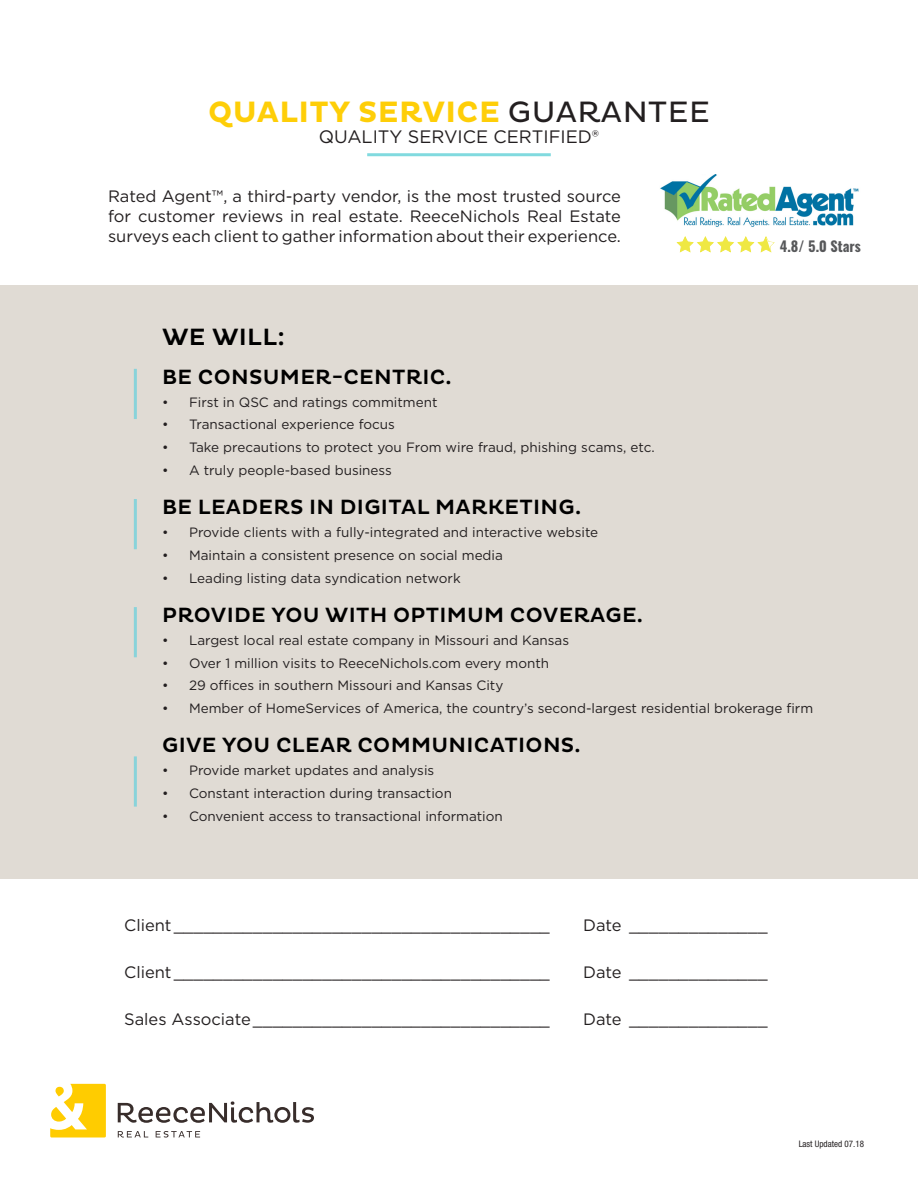
<style>
.page{position:relative;width:918px;height:1188px;background:#fff}
.page>*{position:absolute;margin:0;border:0;box-sizing:border-box;transform-origin:0 0}
.t1{font:700 30px "Pluto";letter-spacing:.015em;color:#fece08}
.t2{font:500 24px "Pluto";letter-spacing:.015em;color:#000}
.t3{font:500 21px "Pluto";letter-spacing:.015em;color:#000}
.t4{font:18px "Gotham";color:#231f20}
.t5{font:16.5px/19.8px "Gotham";color:#231f20;text-align:justify}
.t6{font:700 14.25px "Oswald";color:#57585a}
.t7{font:13.5px "Gotham";color:#231f20}
.t8{font:condensed 9px "Helvetica Neue LT Std";color:#231f20}
.s1{font-weight:400;color:#231f20}
</style>
<div class="page">
<div style="left:0;top:285px;width:918px;height:594px;background:#e0dbd4"></div>
<svg style="left:50px;top:1084px;width:56px;height:54px"></svg>
<svg style="left:118px;top:1131px;width:30px;height:7px"></svg>
<svg style="left:156px;top:1131px;width:44px;height:7px"></svg>
<svg style="left:118px;top:1101px;width:196px;height:22px"></svg>
<img style="left:660px;top:175px;width:199px;height:52px">
<svg style="left:676px;top:236px;width:99px;height:17px"></svg>
<hr style="left:367px;top:153px;width:184px;height:3px;background:#81dadf">
<hr style="left:134px;top:369px;width:3px;height:50px;background:#89d3da">
<hr style="left:134px;top:499px;width:3px;height:50px;background:#89d3da">
<hr style="left:134px;top:607px;width:3px;height:50px;background:#89d3da">
<hr style="left:134px;top:756px;width:3px;height:51px;background:#89d3da">
<p class="t1" style="left:208px;top:95px;width:503px">QUALITY SERVICE <span class="s1">GUARANTEE</span></p>
<p class="t4" style="left:319px;top:126px;width:282px">QUALITY SERVICE CERTIFIED®</p>
<p class="t5" style="left:108px;top:186px;width:515px">Rated Agent™, a third-party vendor, is the most trusted source for customer reviews in real estate. ReeceNichols Real Estate surveys each client to gather information about their experience.</p>
<p class="t6" style="left:780px;top:236px;width:83px">4.8/ 5.0 Stars</p>
<p class="t2" style="left:162px;top:323px;width:124px">WE WILL:</p>
<p class="t3" style="left:162px;top:365px;width:291px">BE CONSUMER-CENTRIC.</p>
<p class="t7" style="left:162px;top:393px;width:277px">• First in QSC and ratings commitment</p>
<p class="t7" style="left:162px;top:416px;width:234px">• Transactional experience focus</p>
<p class="t7" style="left:162px;top:439px;width:494px">• Take precautions to protect you From wire fraud, phishing scams, etc.</p>
<p class="t7" style="left:162px;top:462px;width:231px">• A truly people-based business</p>
<p class="t3" style="left:162px;top:495px;width:421px">BE LEADERS IN DIGITAL MARKETING.</p>
<p class="t7" style="left:162px;top:524px;width:438px">• Provide clients with a fully-integrated and interactive website</p>
<p class="t7" style="left:162px;top:547px;width:342px">• Maintain a consistent presence on social media</p>
<p class="t7" style="left:162px;top:569px;width:300px">• Leading listing data syndication network</p>
<p class="t3" style="left:162px;top:603px;width:482px">PROVIDE YOU WITH OPTIMUM COVERAGE.</p>
<p class="t7" style="left:162px;top:631px;width:409px">• Largest local real estate company in Missouri and Kansas</p>
<p class="t7" style="left:162px;top:654px;width:389px">• Over 1 million visits to ReeceNichols.com every month</p>
<p class="t7" style="left:162px;top:677px;width:343px">• 29 offices in southern Missouri and Kansas City</p>
<p class="t7" style="left:162px;top:700px;width:653px">• Member of HomeServices of America, the country’s second-largest residential brokerage firm</p>
<p class="t3" style="left:162px;top:733px;width:420px">GIVE YOU CLEAR COMMUNICATIONS.</p>
<p class="t7" style="left:162px;top:762px;width:274px">• Provide market updates and analysis</p>
<p class="t7" style="left:162px;top:785px;width:292px">• Constant interaction during transaction</p>
<p class="t7" style="left:162px;top:808px;width:342px">• Convenient access to transactional information</p>
<p class="t5" style="left:124px;top:915px;width:427px">Client______________________________________</p>
<p class="t5" style="left:583px;top:915px;width:186px">Date ______________</p>
<p class="t5" style="left:124px;top:962px;width:427px">Client______________________________________</p>
<p class="t5" style="left:583px;top:962px;width:186px">Date ______________</p>
<p class="t5" style="left:124px;top:1009px;width:427px">Sales Associate______________________________</p>
<p class="t5" style="left:583px;top:1009px;width:186px">Date ______________</p>
<p class="t8" style="left:799px;top:1138px;width:67px">Last Updated 07.18</p>
</div>
